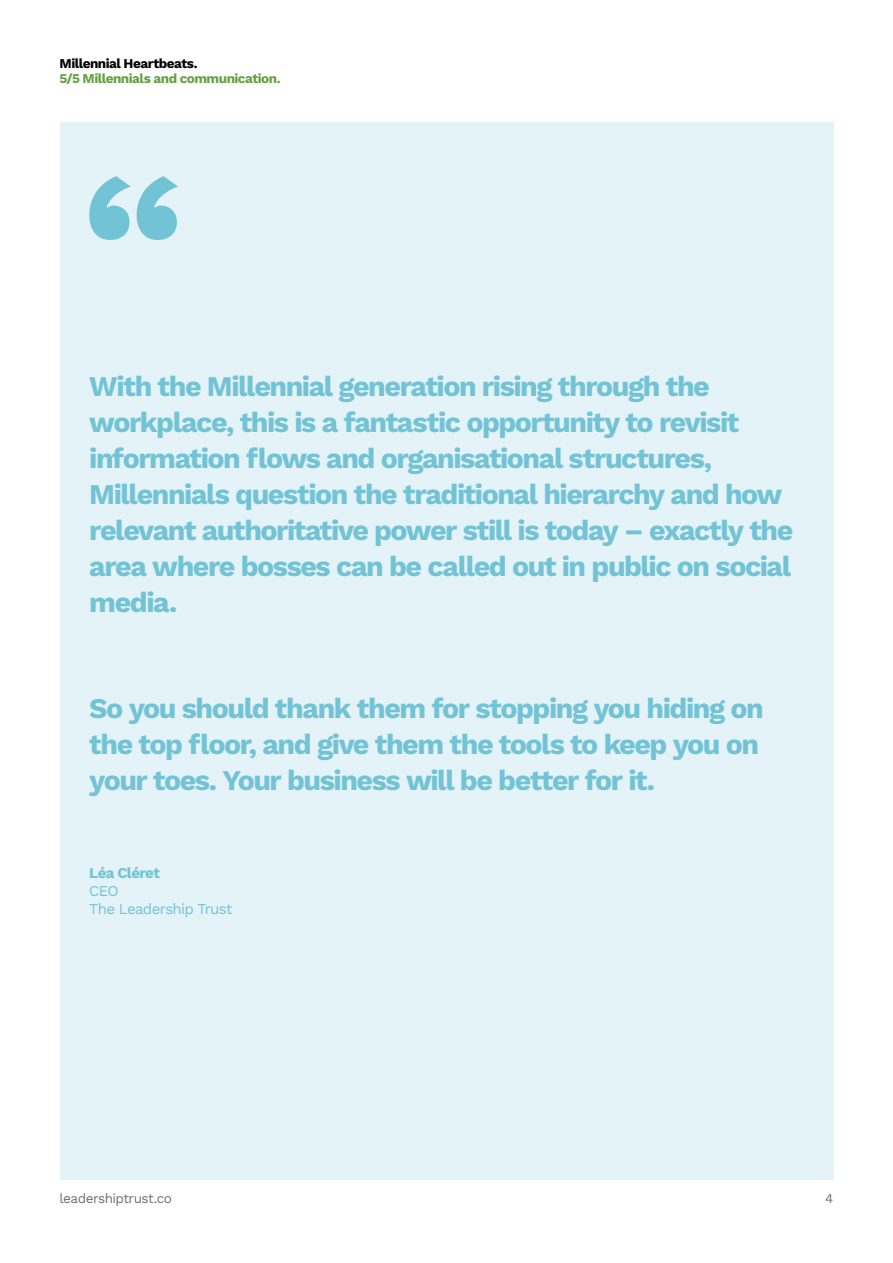
<style>
.page{position:relative;width:893px;height:1263px;background:#fff}
.page>*{position:absolute;margin:0;border:0;box-sizing:border-box;transform-origin:0 0}
.t1{font:700 28.5px/36px "Work Sans";letter-spacing:-.05em;color:#72c3d6}
.t2{font:15px/18px "Work Sans";letter-spacing:-.045em;color:#72c3d6}
.t3{font:700 15px "Work Sans";letter-spacing:-.04em;color:#72c3d6}
.t4{font:700 13.5px "Work Sans";letter-spacing:-.04em;color:#66a143}
.t5{font:700 13.5px "Work Sans";letter-spacing:-.035em;color:#000}
.t6{font:13.5px "Work Sans";letter-spacing:-.04em;color:#706f6f}
</style>
<div class="page">
<div style="left:60px;top:122px;width:773px;height:1057px;background:#e3f3f7"></div>
<svg style="left:89px;top:176px;width:89px;height:64px"></svg>
<p class="t5" style="left:60px;top:56px;width:140px">Millennial Heartbeats.</p>
<p class="t4" style="left:60px;top:71px;width:223px">5/5 Millennials and communication.</p>
<p class="t1" style="left:89px;top:370px;width:706px">With the Millennial generation rising through the workplace, this is a fantastic opportunity to revisit information flows and organisational structures, Millennials question the traditional hierarchy and how relevant authoritative power still is today – exactly the area where bosses can be called out in public on social media.</p>
<p class="t1" style="left:89px;top:692px;width:676px">So you should thank them for stopping you hiding on the top floor, and give them the tools to keep you on your toes. Your business will be better for it.</p>
<p class="t3" style="left:89px;top:864px;width:72px">Léa Cléret</p>
<p class="t2" style="left:89px;top:883px;width:145px">CEO<br>The Leadership Trust</p>
<p class="t6" style="left:60px;top:1191px;width:114px">leadershiptrust.co</p>
<p class="t6" style="left:825px;top:1191px;width:10px">4</p>
</div>
